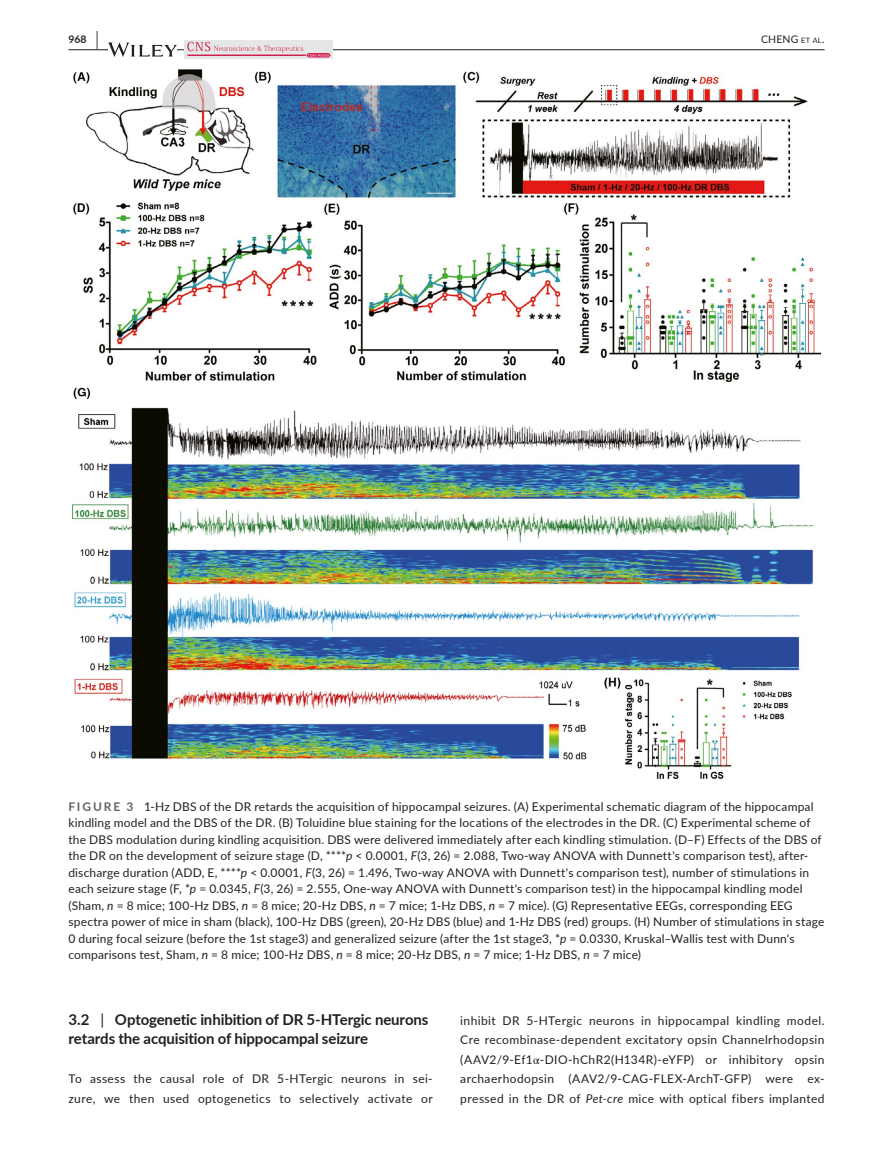
<style>
.page{position:relative;width:893px;height:1174px;background:#fff}
.page>*{position:absolute;margin:0;border:0;box-sizing:border-box;transform-origin:0 0}
.t1{font:700 15px/19.5px "Lato";letter-spacing:-.01em;color:#231f20}
.t2{font:12px/16.5px "Lato";letter-spacing:.015em;color:#231f20;text-align:justify}
.t3{font:12px/19.5px "Lato";letter-spacing:.035em;color:#231f20}
.t4{font:10.5px "Lato";letter-spacing:.015em;color:#231f20}
.t5{font:700 10.5px "Lato";color:#231f20}
.s1{font-size:19.5px}
.s2{font-size:7.35px}
.s3{font-weight:700;color:#636366}
.s4{font-style:italic}
.s5{font-weight:400}
.s6{font-family:"STIX"}
</style>
<div class="page">
<hr style="left:68px;top:49px;width:756px;height:1px;background:#231f20">
<svg style="left:108px;top:42px;width:69px;height:15px"></svg>
<div style="left:185px;top:40px;width:148px;height:19px;background:#e5e6e6"></div>
<hr style="left:307px;top:53px;width:23px;height:4px;background:#d32955;border-radius:2px">
<svg style="left:187px;top:42px;width:142px;height:15px"></svg>
<img style="left:72px;top:69px;width:749px;height:709px">
<p class="t5" style="left:68px;top:31px;width:31px">968 <span class="s1">|</span></p>
<p class="t4" style="left:761px;top:31px;width:65px">CHENG <span class="s2">et al</span>.</p>
<p class="t2" style="left:68px;top:797px;width:758px;text-align:left"><span class="s3">FIGURE 3</span> 1-Hz DBS of the DR retards the acquisition of hippocampal seizures. (A) Experimental schematic diagram of the hippocampal kindling model and the DBS of the DR. (B) Toluidine blue staining for the locations of the electrodes in the DR. (C) Experimental scheme of the DBS modulation during kindling acquisition. DBS were delivered immediately after each kindling stimulation. (D–F) Effects of the DBS of the DR on the development of seizure stage (D, ****<span class="s4">p</span> &lt; 0.0001, <span class="s4">F</span>(3, 26) = 2.088, Two-way ANOVA with Dunnett's comparison test), after&shy;discharge duration (ADD, E, ****<span class="s4">p</span> &lt; 0.0001, <span class="s4">F</span>(3, 26) = 1.496, Two-way ANOVA with Dunnett's comparison test), number of stimulations in each seizure stage (F, *<span class="s4">p</span> = 0.0345, <span class="s4">F</span>(3, 26) = 2.555, One-way ANOVA with Dunnett's comparison test) in the hippocampal kindling model (Sham, <span class="s4">n</span> = 8 mice; 100-Hz DBS, <span class="s4">n</span> = 8 mice; 20-Hz DBS, <span class="s4">n</span> = 7 mice; 1-Hz DBS, <span class="s4">n</span> = 7 mice). (G) Representative EEGs, corresponding EEG spectra power of mice in sham (black), 100-Hz DBS (green), 20-Hz DBS (blue) and 1-Hz DBS (red) groups. (H) Number of stimulations in stage 0 during focal seizure (before the 1st stage3) and generalized seizure (after the 1st stage3, *<span class="s4">p</span> = 0.0330, Kruskal–Wallis test with Dunn's comparisons test, Sham, <span class="s4">n</span> = 8 mice; 100-Hz DBS, <span class="s4">n</span> = 8 mice; 20-Hz DBS, <span class="s4">n</span> = 7 mice; 1-Hz DBS, <span class="s4">n</span> = 7 mice)</p>
<p class="t1" style="left:68px;top:1009px;width:361px">3.2 <span class="s5">|</span> Optogenetic inhibition of DR 5-HTergic neurons retards the acquisition of hippocampal seizure</p>
<p class="t3" style="left:68px;top:1068px;width:366px">To assess the causal role of DR 5-HTergic neurons in sei&shy;zure, we then used optogenetics to selectively activate or</p>
<p class="t2" style="left:460px;top:1010px;width:366px;line-height:19.5px">inhibit DR 5-HTergic neurons in hippocampal kindling model.<br>Cre recombinase-dependent excitatory opsin Channelrhodopsin (AAV2/9-Ef1<span class="s6">α</span>-DIO-hChR2(H134R)-eYFP) or inhibitory opsin archaerhodopsin (AAV2/9-CAG-FLEX-ArchT-GFP) were ex&shy;pressed in the DR of <span class="s4">Pet-cre</span> mice with optical fibers implanted</p>
</div>
